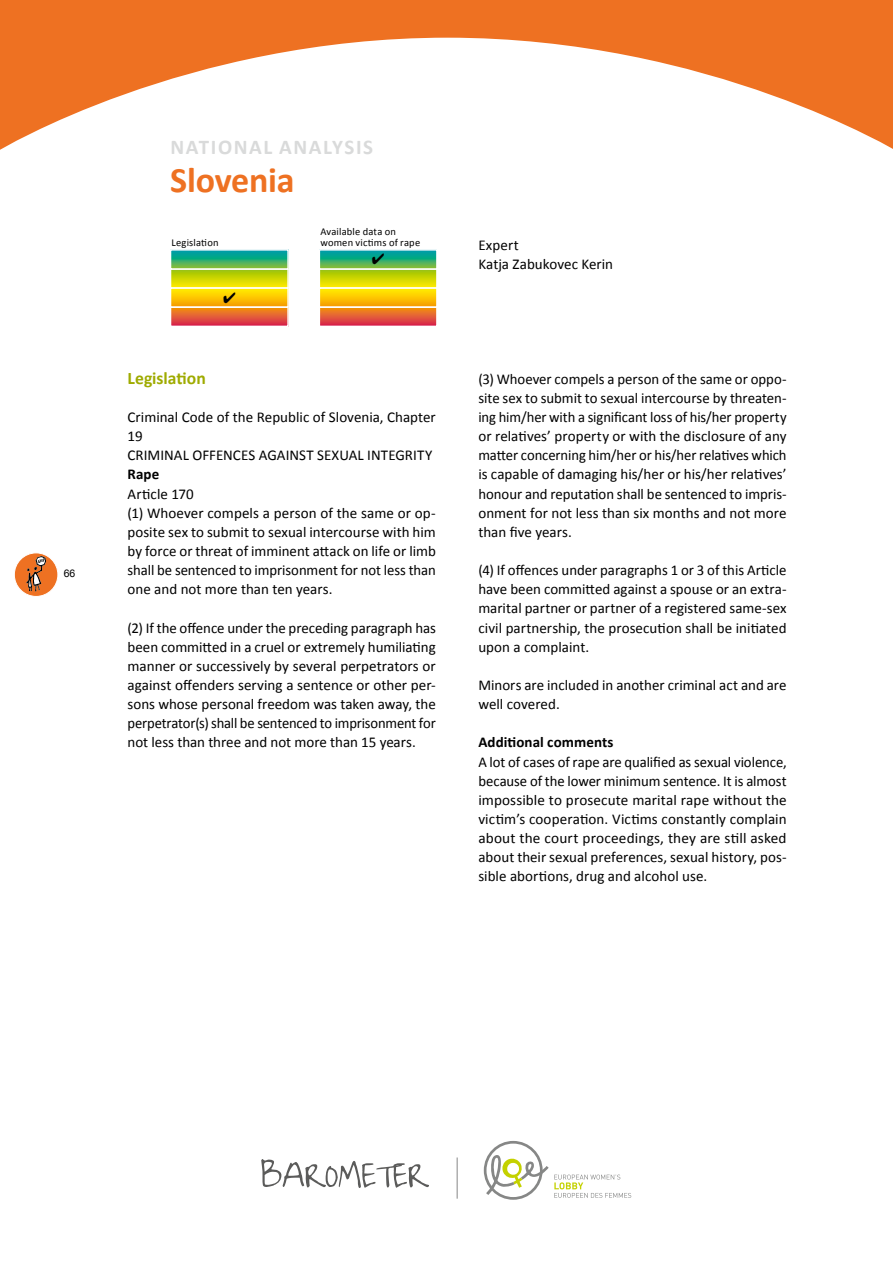
<style>
.page{position:relative;width:893px;height:1263px;background:#fff}
.page>*{position:absolute;margin:0;border:0;box-sizing:border-box;transform-origin:0 0}
.t1{font:700 36px "Calibri";letter-spacing:-.005em;color:#ee7122}
.t2{font:700 21px "Calibri";letter-spacing:.07em;color:#d9dada}
.t3{font:700 17.7px "Calibri";color:#9fab00}
.t4{font:15px/19.2px "Calibri";color:#000}
.t5{font:700 15px "Calibri";letter-spacing:.005em;color:#000}
.t6{font:10.5px/10.5px "Calibri";letter-spacing:.015em;color:#000}
.t7{font:10.5px "Arial";color:#000}
</style>
<div class="page">
<svg style="left:173px;top:271px;width:113px;height:15px;background:#cdd601"></svg>
<svg style="left:322px;top:271px;width:113px;height:15px;background:#cdd601"></svg>
<div style="left:319px;top:268px;width:119px;height:21px;border:2px solid #fff"></div>
<svg style="left:173px;top:252px;width:113px;height:15px;background:#2bac74"></svg>
<div style="left:170px;top:249px;width:119px;height:21px;border:2px solid #fff"></div>
<svg style="left:322px;top:252px;width:113px;height:15px;background:#2bac74"></svg>
<div style="left:319px;top:249px;width:119px;height:21px;border:2px solid #fff"></div>
<svg style="left:173px;top:290px;width:113px;height:15px;background:#fcc500"></svg>
<div style="left:170px;top:287px;width:119px;height:21px;border:2px solid #fff"></div>
<svg style="left:322px;top:290px;width:113px;height:15px;background:#fcc500"></svg>
<div style="left:319px;top:287px;width:119px;height:21px;border:2px solid #fff"></div>
<svg style="left:173px;top:309px;width:113px;height:15px;background:#e35c33"></svg>
<div style="left:170px;top:306px;width:119px;height:21px;border:2px solid #fff"></div>
<svg style="left:322px;top:309px;width:113px;height:15px;background:#e35c33"></svg>
<div style="left:319px;top:306px;width:119px;height:21px;border:2px solid #fff"></div>
<div style="left:14px;top:553px;width:44px;height:43px;background:#ee7122;border-radius:50%"></div>
<div style="left:14px;top:553px;width:44px;height:44px;border:1px solid #fff;border-radius:50%"></div>
<svg style="left:26px;top:556px;width:20px;height:36px"></svg>
<svg style="left:484px;top:1141px;width:147px;height:59px"></svg>
<hr style="left:457px;top:1157px;width:1px;height:42px;background:#868786">
<svg style="left:261px;top:1159px;width:168px;height:29px"></svg>
<svg style="left:0;top:0;width:893px;height:150px"></svg>
<svg style="left:224px;top:292px;width:11px;height:11px"></svg>
<svg style="left:372px;top:254px;width:12px;height:11px"></svg>
<p class="t7" style="left:64px;top:567px;width:13px">66</p>
<h2 class="t2" style="left:170px;top:134px;width:204px">NATIONAL ANALYSIS</h2>
<h1 class="t1" style="left:170px;top:157px;width:126px">Slovenia</h1>
<p class="t6" style="left:172px;top:237px;width:49px">Legislation</p>
<p class="t6" style="left:320px;top:226px;width:101px">Available data on women victims of rape</p>
<p class="t3" style="left:128px;top:367px;width:80px">Legislation</p>
<p class="t4" style="left:128px;top:407px;width:310px">Criminal Code of the Republic of Slovenia, Chapter<br>19<br>CRIMINAL OFFENCES AGAINST SEXUAL INTEGRITY</p>
<p class="t5" style="left:128px;top:465px;width:33px">Rape</p>
<p class="t4" style="left:128px;top:484px;width:310px">Article 170<br>(1) Whoever compels a person of the same or op&shy;posite sex to submit to sexual intercourse with him by force or threat of imminent attack on life or limb shall be sentenced to imprisonment for not less than one and not more than ten years.</p>
<p class="t4" style="left:128px;top:618px;width:310px;text-align:justify">(2) If the offence under the preceding paragraph has been committed in a cruel or extremely humiliating manner or successively by several perpetrators or against offenders serving a sentence or other per&shy;sons whose personal freedom was taken away, the perpetrator(s) shall be sentenced to imprisonment for not less than three and not more than 15 years.</p>
<p class="t4" style="left:478px;top:235px;width:136px">Expert<br>Katja Zabukovec Kerin</p>
<p class="t4" style="left:478px;top:369px;width:310px;text-align:justify">(3) Whoever compels a person of the same or oppo&shy;site sex to submit to sexual intercourse by threaten&shy;ing him/her with a significant loss of his/her property or relatives’ property or with the disclosure of any matter concerning him/her or his/her relatives which is capable of damaging his/her or his/her relatives’ honour and reputation shall be sentenced to impris&shy;onment for not less than six months and not more than five years.</p>
<p class="t4" style="left:478px;top:561px;width:310px;text-align:justify">(4) If offences under paragraphs 1 or 3 of this Article have been committed against a spouse or an extra&shy;marital partner or partner of a registered same-sex civil partnership, the prosecution shall be initiated upon a complaint.</p>
<p class="t4" style="left:478px;top:675px;width:310px">Minors are included in another criminal act and are well covered.</p>
<p class="t5" style="left:478px;top:733px;width:137px">Additional comments</p>
<p class="t4" style="left:478px;top:752px;width:310px;text-align:justify">A lot of cases of rape are qualified as sexual violence, because of the lower minimum sentence. It is almost impossible to prosecute marital rape without the victim’s cooperation. Victims constantly complain about the court proceedings, they are still asked about their sexual preferences, sexual history, pos&shy;sible abortions, drug and alcohol use.</p>
</div>
